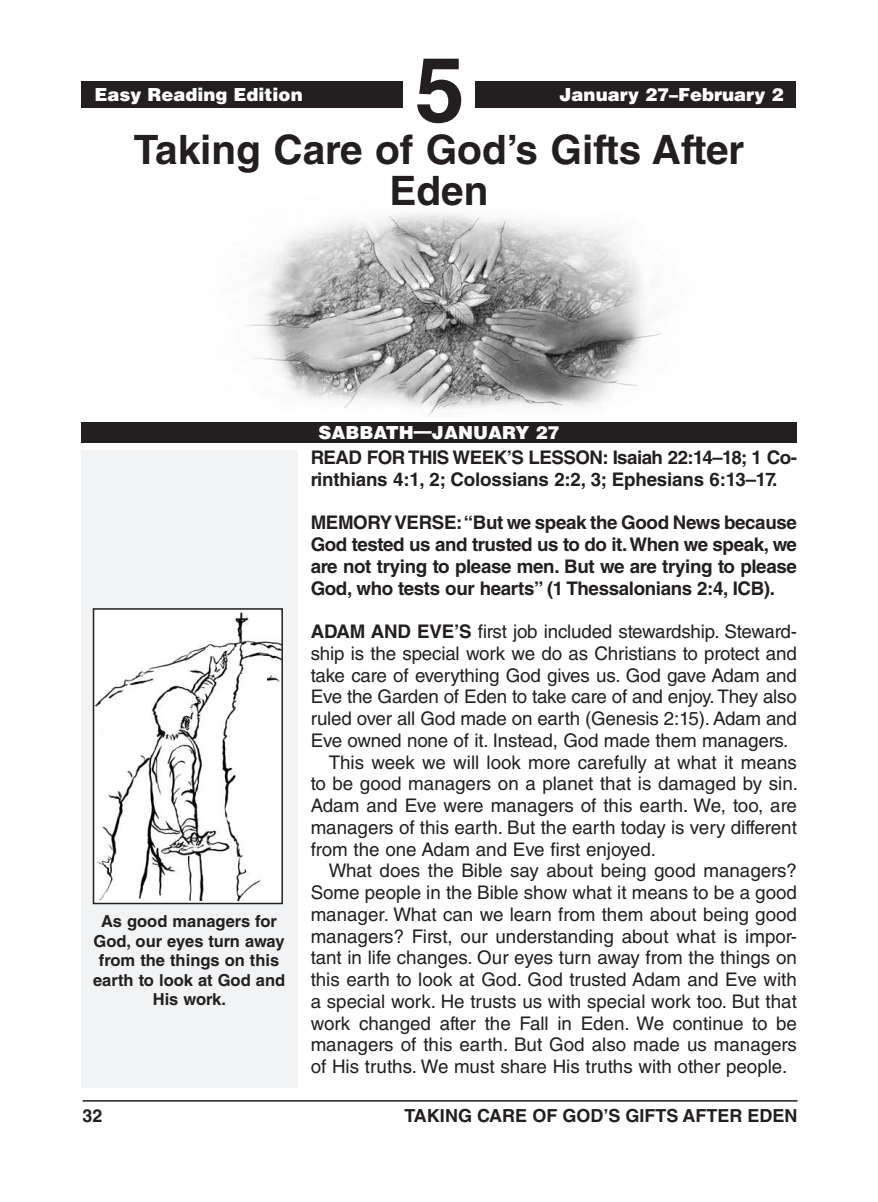
<style>
.page{position:relative;width:878px;height:1202px;background:#fff}
.page>*{position:absolute;margin:0;border:0;box-sizing:border-box;transform-origin:0 0}
.t1{font:700 90px "Helvetica LT Std";color:#231f20}
.Lesson_Title{font:700 40.5px/40.5px "Helvetica LT Std";color:#231f20;text-align:center}
.Body_Text{font:18.75px/21.8px "Helvetica LT Std";color:#231f20;text-align:justify}
.Body_Text_NoIndent_S{font:18.75px/21.8px "Helvetica LT Std";letter-spacing:-.01em;color:#231f20;text-align:justify}
.Body_Text_NoIndent_B{font:700 18.75px/21.8px "Helvetica LT Std";letter-spacing:-.02em;color:#231f20}
.Running_Head_-_Right{font:900 18px "Helvetica LT Std";color:#fff}
.t2{font:700 18px "Helvetica LT Std";color:#231f20}
.Sabbath_Heading{font:900 18px "Helvetica LT Std";color:#fff}
.Image_Captions{font:700 16.5px/19.5px "Helvetica LT Std";color:#231f20;text-align:center}
.s1{font-weight:700}
</style>
<div class="page">
<hr style="left:82px;top:1100px;width:715px;height:1px;background:#231f20">
<div style="left:81px;top:450px;width:216px;height:637px;background:#f2f3f4"></div>
<div style="left:82px;top:81px;width:321px;height:27px;background:#231f20"></div>
<div style="left:472px;top:81px;width:323px;height:27px;background:#231f20"></div>
<div style="left:405px;top:55px;width:69px;height:76px;background:#fff"></div>
<div style="left:81px;top:422px;width:715px;height:20px;background:#231f20"></div>
<img style="left:243px;top:213px;width:419px;height:202px">
<img style="left:96px;top:611px;width:184px;height:289px">
<div style="left:93px;top:608px;width:190px;height:296px;border:2px solid #231f20"></div>
<p class="Running_Head_-_Right" style="left:94px;top:82px;width:210px">Easy Reading Edition</p>
<h1 class="t1" style="left:415px;top:35px;width:52px">5</h1>
<p class="Running_Head_-_Right" style="left:559px;top:82px;width:225px">January 27–February 2</p>
<p class="Lesson_Title" style="left:134px;top:129px;width:612px">Taking Care of God’s Gifts After<br>Eden</p>
<p class="Image_Captions" style="left:93px;top:911px;width:194px">As good managers for<br>God, our eyes turn away from the things on this earth to look at God and<br>His work.</p>
<p class="Sabbath_Heading" style="left:318px;top:420px;width:242px">SABBATH—JANUARY 27</p>
<p class="Body_Text_NoIndent_B" style="left:310px;top:446px;width:487px">READ FOR THIS WEEK’S LESSON: Isaiah 22:14–18; 1 Co&shy;rinthians 4:1, 2; Colossians 2:2, 3; Ephesians 6:13–17.</p>
<p class="Body_Text_NoIndent_B" style="left:310px;top:511px;width:488px;text-align:justify">MEMORY VERSE: “But we speak the Good News because God tested us and trusted us to do it. When we speak, we are not trying to please men. But we are trying to please God, who tests our hearts” (1 Thessalonians 2:4, ICB).</p>
<p class="Body_Text_NoIndent_S" style="left:310px;top:620px;width:488px"><span class="s1">ADAM AND EVE’S</span> first job included stewardship. Steward&shy;ship is the special work we do as Christians to protect and take care of everything God gives us. God gave Adam and Eve the Garden of Eden to take care of and enjoy. They also ruled over all God made on earth (Genesis 2:15). Adam and Eve owned none of it. Instead, God made them managers.</p>
<p class="Body_Text" style="left:310px;top:751px;width:489px;text-indent:18px">This week we will look more carefully at what it means to be good managers on a planet that is damaged by sin.<br>Adam and Eve were managers of this earth. We, too, are managers of this earth. But the earth today is very different from the one Adam and Eve first enjoyed.</p>
<p class="Body_Text" style="left:310px;top:860px;width:488px;text-indent:18px">What does the Bible say about being good managers?<br>Some people in the Bible show what it means to be a good manager. What can we learn from them about being good managers? First, our understanding about what is impor&shy;tant in life changes. Our eyes turn away from the things on this earth to look at God. God trusted Adam and Eve with a special work. He trusts us with special work too. But that work changed after the Fall in Eden. We continue to be managers of this earth. But God also made us managers of His truths. We must share His truths with other people.</p>
<p class="t2" style="left:82px;top:1104px;width:22px">32</p>
<p class="t2" style="left:404px;top:1104px;width:394px">TAKING CARE OF GOD’S GIFTS AFTER EDEN</p>
</div>
